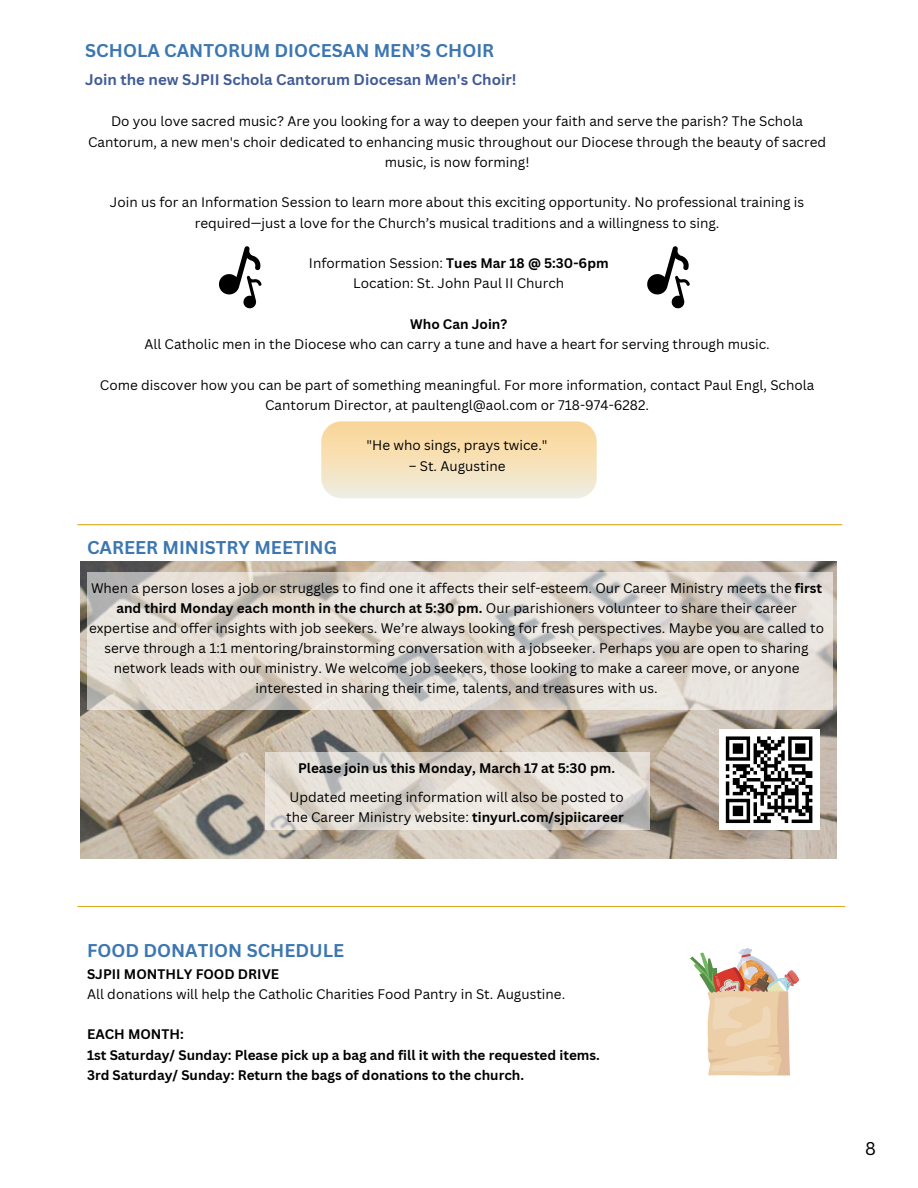
<style>
.page{position:relative;width:918px;height:1188px;background:#fff}
.page>*{position:absolute;margin:0;border:0;box-sizing:border-box;transform-origin:0 0}
.t1{font:700 18px "Canva Sans";color:#3c77b1}
.t2{font:18px "Canva Sans";color:#000}
.t3{font:700 15px "Canva Sans";color:#415b96}
.t4{font:13.5px/20px "Canva Sans";color:#000;text-align:center}
.t5{font:700 13.5px/20.2px "Canva Sans";color:#000}
.s1{font-weight:700}
</style>
<div class="page">
<hr style="left:77px;top:524px;width:765px;height:1px;background:#e0ab20">
<svg style="left:647px;top:246px;width:43px;height:63px"></svg>
<svg style="left:321px;top:421px;width:276px;height:77px;background:#f5e1bb"></svg>
<svg style="left:219px;top:246px;width:43px;height:63px"></svg>
<img style="left:81px;top:562px;width:756px;height:297px">
<svg style="left:87px;top:572px;width:746px;height:138px;background:#e0dad3"></svg>
<svg style="left:265px;top:752px;width:384px;height:78px;background:#e0dad4"></svg>
<div style="left:719px;top:730px;width:100px;height:100px;background:#fff"></div>
<svg style="left:726px;top:736px;width:86px;height:87px"></svg>
<hr style="left:792px;top:820px;width:20px;height:3px;background:#000">
<hr style="left:77px;top:906px;width:768px;height:1px;background:#e0ab20">
<svg style="left:690px;top:948px;width:109px;height:128px"></svg>
<h1 class="t1" style="left:85px;top:38px;width:411px">SCHOLA CANTORUM DIOCESAN MEN’S CHOIR</h1>
<p class="t3" style="left:85px;top:69px;width:433px">Join the new SJPII Schola Cantorum Diocesan Men's Choir!</p>
<p class="t4" style="left:88px;top:111px;width:740px">Do you love sacred music? Are you looking for a way to deepen your faith and serve the parish? The Schola<br>Cantorum, a new men's choir dedicated to enhancing music throughout our Diocese through the beauty of sacred music, is now forming!</p>
<p class="t4" style="left:110px;top:192px;width:696px">Join us for an Information Session to learn more about this exciting opportunity. No professional training is required—just a love for the Church’s musical traditions and a willingness to sing.</p>
<p class="t4" style="left:309px;top:253px;width:301px">Information Session: <span class="s1">Tues Mar 18 @ 5:30-6pm<br></span>Location: St. John Paul II Church</p>
<p class="t5" style="left:410px;top:314px;width:99px">Who Can Join?</p>
<p class="t4" style="left:144px;top:334px;width:627px">All Catholic men in the Diocese who can carry a tune and have a heart for serving through music.</p>
<p class="t4" style="left:100px;top:374px;width:716px">Come discover how you can be part of something meaningful. For more information, contact Paul Engl, Schola<br>Cantorum Director, at paultengl@aol.com or 718-974-6282.</p>
<p class="t4" style="left:367px;top:435px;width:183px">"He who sings, prays twice."</p>
<p class="t4" style="left:409px;top:455px;width:98px">– St. Augustine</p>
<h1 class="t1" style="left:87px;top:535px;width:252px">CAREER MINISTRY MEETING</h1>
<p class="t4" style="left:89px;top:578px;width:737px">When a person loses a job or struggles to find one it affects their self-esteem. Our Career Ministry meets the <span class="s1">first and third Monday each month in the church at 5:30 pm.</span> Our parishioners volunteer to share their career expertise and offer insights with job seekers. We’re always looking for fresh perspectives. Maybe you are called to serve through a 1:1 mentoring/brainstorming conversation with a jobseeker. Perhaps you are open to sharing network leads with our ministry. We welcome job seekers, those looking to make a career move, or anyone interested in sharing their time, talents, and treasures with us.</p>
<p class="t5" style="left:298px;top:758px;width:319px">Please join us this Monday, March 17 at 5:30 pm.</p>
<p class="t4" style="left:286px;top:787px;width:339px;text-align:left">Updated meeting information will also be posted to the Career Ministry website: <span class="s1">tinyurl.com/sjpiicareer</span></p>
<h1 class="t1" style="left:87px;top:938px;width:259px">FOOD DONATION SCHEDULE</h1>
<p class="t5" style="left:87px;top:963px;width:194px">SJPII MONTHLY FOOD DRIVE</p>
<p class="t4" style="left:87px;top:984px;width:480px">All donations will help the Catholic Charities Food Pantry in St. Augustine.</p>
<p class="t5" style="left:87px;top:1024px;width:514px">EACH MONTH:<br>1st Saturday/ Sunday: Please pick up a bag and fill it with the requested items.<br>3rd Saturday/ Sunday: Return the bags of donations to the church.</p>
<h1 class="t2" style="left:865px;top:1135px;width:12px">8</h1>
</div>
